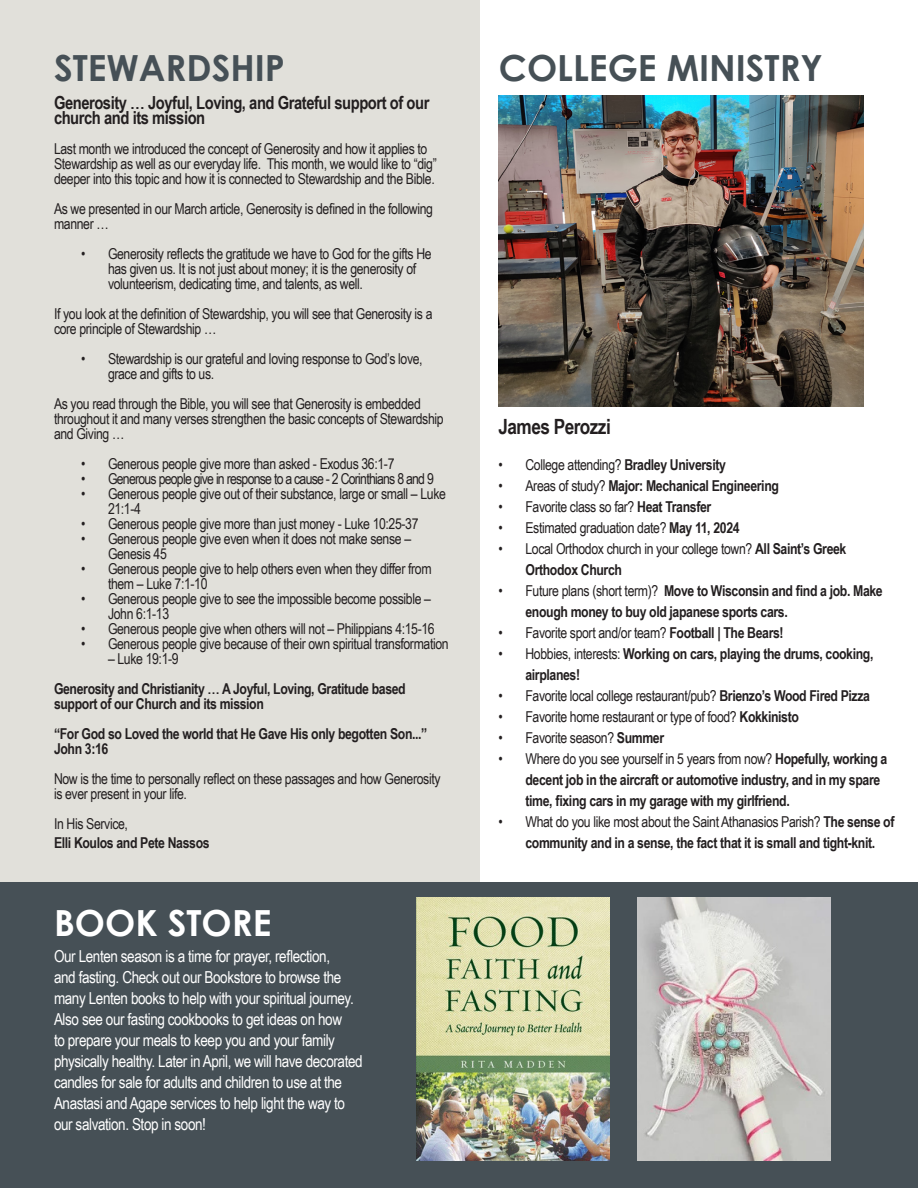
<style>
.page{position:relative;width:918px;height:1188px;background:#fff}
.page>*{position:absolute;margin:0;border:0;box-sizing:border-box;transform-origin:0 0}
.t1{font:700 36px "Century Gothic";color:#465056}
.t2{font:700 36px "Century Gothic";color:#fff}
.t3{font:700 21px "Arial Narrow";letter-spacing:-.025em;color:#231f20}
.t4{font:700 18px/15px "Arial Narrow";letter-spacing:-.025em;color:#231f20}
.t5{font:16.5px/21px "Arial Narrow";letter-spacing:-.025em;color:#fff}
.t6{font:15px/15px "Arial Narrow";letter-spacing:-.025em;color:#231f20}
.t7{font:700 15px/21px "Arial Narrow";letter-spacing:-.025em;color:#231f20}
.t8{font:15px "Arial Narrow";letter-spacing:-.05em;color:#231f20}
.s1{font-weight:700}
.s2{font-weight:400}
</style>
<div class="page">
<div style="left:0;top:0;width:480px;height:883px;background:#e1e0da"></div>
<div style="left:0;top:883px;width:918px;height:305px;background:#465056"></div>
<img style="left:416px;top:898px;width:194px;height:263px">
<img style="left:637px;top:898px;width:193px;height:263px">
<img style="left:499px;top:96px;width:365px;height:310px">
<p class="t1" style="left:54px;top:41px;width:233px">STEWARDSHIP</p>
<p class="t4" style="left:54px;top:94px;width:377px">Generosity … Joyful, Loving, and Grateful support of our church and its mission</p>
<p class="t6" style="left:54px;top:140px;width:384px">Last month we introduced the concept of Generosity and how it applies to<br>Stewardship as well as our everyday life. This month, we would like to “dig” deeper into this topic and how it is connected to Stewardship and the Bible.</p>
<p class="t6" style="left:54px;top:200px;width:381px">As we presented in our March article, Generosity is defined in the following manner …</p>
<p class="t6" style="left:108px;top:245px;width:325px;text-indent:-27px">• Generosity reflects the gratitude we have to God for the gifts He has given us. It is not just about money; it is the generosity of volunteerism, dedicating time, and talents, as well.</p>
<p class="t6" style="left:54px;top:305px;width:380px">If you look at the definition of Stewardship, you will see that Generosity is a core principle of Stewardship …</p>
<p class="t6" style="left:108px;top:350px;width:316px;text-indent:-27px">• Stewardship is our grateful and loving response to God’s love, grace and gifts to us.</p>
<p class="t6" style="left:54px;top:395px;width:391px">As you read through the Bible, you will see that Generosity is embedded throughout it and many verses strengthen the basic concepts of Stewardship and Giving …</p>
<p class="t6" style="left:81px;top:455px;width:315px">• Generous people give more than asked - Exodus 36:1-7</p>
<p class="t8" style="left:81px;top:467px;width:354px">• Generous people give in response to a cause - 2 Corinthians 8 and 9</p>
<p class="t6" style="left:108px;top:485px;width:340px;text-indent:-27px">• Generous people give out of their substance, large or small – Luke<br>21:1-4</p>
<p class="t6" style="left:81px;top:515px;width:339px">• Generous people give more than just money - Luke 10:25-37</p>
<p class="t6" style="left:108px;top:530px;width:305px;text-indent:-27px">• Generous people give even when it does not make sense –<br>Genesis 45</p>
<p class="t6" style="left:108px;top:560px;width:325px;text-indent:-27px">• Generous people give to help others even when they differ from them – Luke 7:1-10</p>
<p class="t6" style="left:108px;top:590px;width:325px;text-indent:-27px">• Generous people give to see the impossible become possible –<br>John 6:1-13</p>
<p class="t6" style="left:81px;top:620px;width:355px">• Generous people give when others will not – Philippians 4:15-16</p>
<p class="t6" style="left:81px;top:635px;width:369px">• Generous people give because of their own spiritual transformation</p>
<p class="t6" style="left:108px;top:650px;width:72px">– Luke 19:1-9</p>
<p class="t7" style="left:54px;top:680px;width:353px;line-height:15px">Generosity and Christianity … A Joyful, Loving, Gratitude based support of our Church and its mission</p>
<p class="t7" style="left:54px;top:725px;width:375px;line-height:15px">“For God so Loved the world that He Gave His only begotten Son...”<br>John 3:16</p>
<p class="t6" style="left:54px;top:770px;width:388px">Now is the time to personally reflect on these passages and how Generosity is ever present in your life.</p>
<p class="t6" style="left:54px;top:815px;width:76px">In His Service,</p>
<p class="t7" style="left:54px;top:831px;width:157px">Elli Koulos and Pete Nassos</p>
<p class="t2" style="left:54px;top:896px;width:219px">BOOK STORE</p>
<p class="t5" style="left:54px;top:945px;width:310px">Our Lenten season is a time for prayer, reflection,<br>and fasting. Check out our Bookstore to browse the many Lenten books to help with your spiritual journey.<br>Also see our fasting cookbooks to get ideas on how<br>to prepare your meals to keep you and your family physically healthy. Later in April, we will have decorated candles for sale for adults and children to use at the Anastasi and Agape services to help light the way to our salvation. Stop in soon!</p>
<p class="t1" style="left:499px;top:41px;width:325px">COLLEGE MINISTRY</p>
<p class="t3" style="left:498px;top:410px;width:114px">James Perozzi</p>
<p class="t6" style="left:498px;top:456px;width:229px">• College attending? <span class="s1">Bradley University</span></p>
<p class="t7" style="left:498px;top:474px;width:282px"><span class="s2">• Areas of study?</span> Major: Mechanical Engineering</p>
<p class="t6" style="left:498px;top:498px;width:214px">• Favorite class so far? <span class="s1">Heat Transfer</span></p>
<p class="t6" style="left:498px;top:519px;width:243px">• Estimated graduation date? <span class="s1">May 11, 2024</span></p>
<p class="t6" style="left:525px;top:537px;width:322px;line-height:21px;text-indent:-27px">• Local Orthodox church in your college town? <span class="s1">All Saint’s Greek<br>Orthodox Church</span></p>
<p class="t7" style="left:525px;top:579px;width:359px;text-indent:-27px"><span class="s2">• Future plans (short term)?</span> Move to Wisconsin and find a job. Make enough money to buy old japanese sports cars.</p>
<p class="t6" style="left:498px;top:624px;width:287px">• Favorite sport and/or team? <span class="s1">Football | The Bears!</span></p>
<p class="t7" style="left:525px;top:642px;width:350px;text-indent:-27px"><span class="s2">• Hobbies, interests:</span> Working on cars, playing the drums, cooking, airplanes!</p>
<p class="t6" style="left:498px;top:687px;width:373px">• Favorite local college restaurant/pub? <span class="s1">Brienzo’s Wood Fired Pizza</span></p>
<p class="t6" style="left:498px;top:708px;width:302px">• Favorite home restaurant or type of food? <span class="s1">Kokkinisto</span></p>
<p class="t6" style="left:498px;top:729px;width:167px">• Favorite season? <span class="s1">Summer</span></p>
<p class="t7" style="left:525px;top:747px;width:363px;text-indent:-27px"><span class="s2">• Where do you see yourself in 5 years from now?</span> Hopefully, working a decent job in the aircraft or automotive industry, and in my spare time, fixing cars in my garage with my girlfriend.</p>
<p class="t7" style="left:498px;top:810px;width:398px;text-align:center"><span class="s2">• What do you like most about the Saint Athanasios Parish?</span> The sense of community and in a sense, the fact that it is small and tight-knit.</p>
</div>
